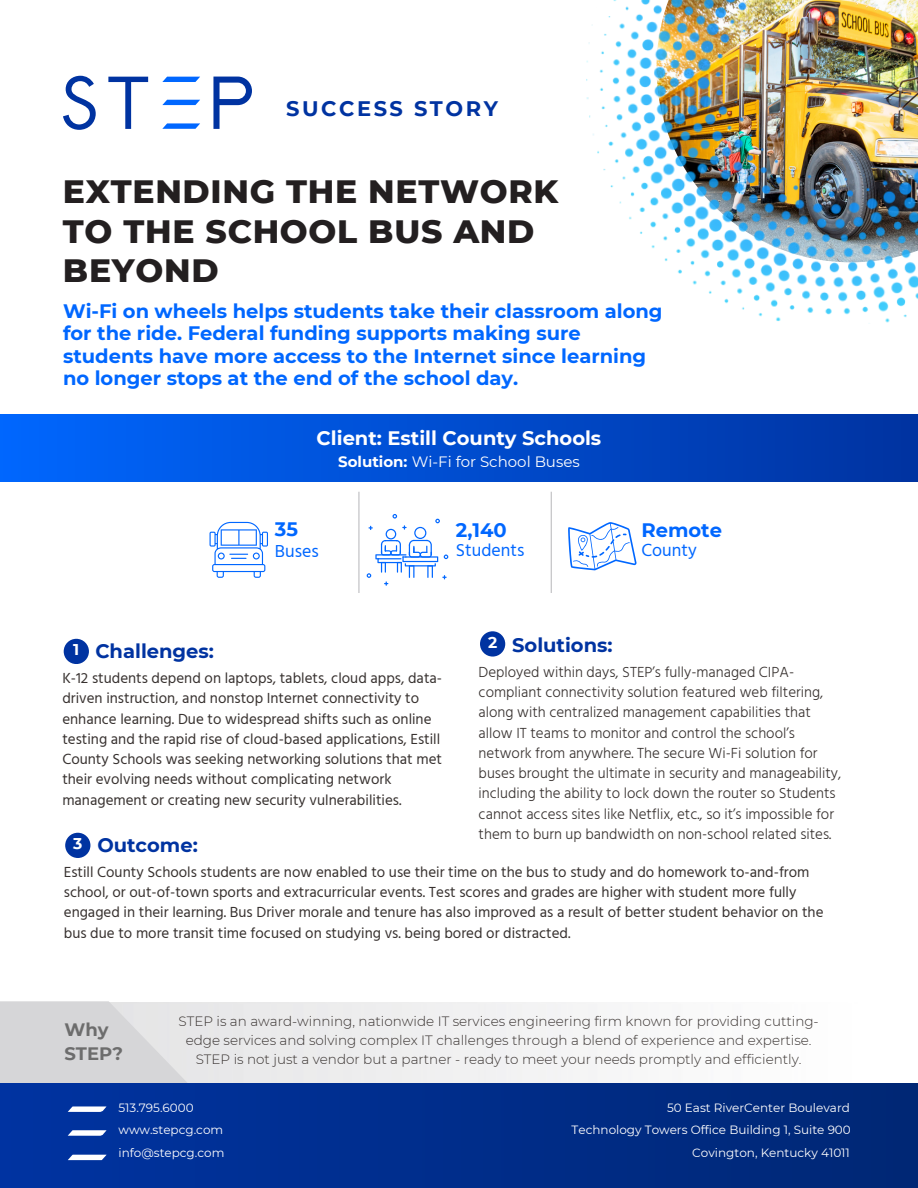
<style>
.page{position:relative;width:918px;height:1188px;background:#fff}
.page>*{position:absolute;margin:0;border:0;box-sizing:border-box;transform-origin:0 0}
.t1{font:800 33px/39.3px "Montserrat";letter-spacing:.02em;color:#231f20}
.t2{font:700 21px "Montserrat";letter-spacing:.12em;color:#0033a1}
.t3{font:700 19.5px/22.5px "Montserrat";color:#0067ff}
.t4{font:700 19.5px "Montserrat";color:#0033a1}
.t5{font:700 19.5px "Montserrat";color:#fff}
.t6{font:700 18px/23.7px "Montserrat";color:#6d6d6d}
.t7{font:17.85px "Hind";color:#0067ff}
.t8{font:700 15.6px "Montserrat";color:#fff}
.t9{font:15px/20.2px "Hind";color:#37312f}
.t10{font:300 15px/20.2px "Hind";color:#37312f}
.t11{font:15px "Montserrat";color:#fff}
.t12{font:300 13.5px/19.2px "Montserrat";color:#37312f;text-align:center}
.t13{font:12px/22.5px "Montserrat";color:#fff}
.s1{font-weight:700}
</style>
<div class="page">
<div style="left:0;top:414px;width:918px;height:67px;background:linear-gradient(to right,#0067fe,#0033a0)"></div>
<img style="left:189px;top:1002px;width:675px;height:82px">
<div style="left:64px;top:639px;width:25px;height:25px;background:#0033a1;border-radius:50%"></div>
<div style="left:65px;top:833px;width:25px;height:25px;background:#0033a1;border-radius:50%"></div>
<hr style="left:358px;top:492px;width:1px;height:101px;background:#bebec1">
<svg style="left:63px;top:76px;width:33px;height:54px"></svg>
<svg style="left:108px;top:77px;width:40px;height:52px"></svg>
<svg style="left:162px;top:77px;width:38px;height:5px"></svg>
<svg style="left:162px;top:100px;width:38px;height:5px"></svg>
<svg style="left:162px;top:123px;width:38px;height:6px"></svg>
<svg style="left:213px;top:77px;width:39px;height:52px"></svg>
<hr style="left:551px;top:492px;width:1px;height:101px;background:#bebec1">
<div style="left:480px;top:631px;width:25px;height:26px;background:#0033a1;border-radius:50%"></div>
<svg style="left:0;top:1001px;width:189px;height:83px;background:#d7d7da"></svg>
<div style="left:0;top:1084px;width:918px;height:104px;background:linear-gradient(to right,#0033a1,#002774)"></div>
<svg style="left:68px;top:1130px;width:39px;height:6px"></svg>
<svg style="left:68px;top:1106px;width:38px;height:6px"></svg>
<svg style="left:68px;top:1155px;width:39px;height:5px"></svg>
<svg style="left:210px;top:522px;width:58px;height:56px"></svg>
<svg style="left:367px;top:514px;width:81px;height:72px"></svg>
<svg style="left:568px;top:522px;width:69px;height:48px"></svg>
<img style="left:586px;top:0;width:332px;height:324px">
<p class="t2" style="left:286px;top:95px;width:213px">SUCCESS STORY</p>
<p class="t1" style="left:63px;top:172px;width:497px">EXTENDING THE NETWORK<br>TO THE SCHOOL BUS AND<br>BEYOND</p>
<p class="t3" style="left:63px;top:300px;width:601px">Wi-Fi on wheels helps students take their classroom along for the ride. Federal funding supports making sure students have more access to the Internet since learning no longer stops at the end of the school day.</p>
<p class="t5" style="left:317px;top:426px;width:286px">Client: Estill County Schools</p>
<p class="t11" style="left:338px;top:453px;width:243px"><span class="s1">Solution:</span> Wi-Fi for School Buses</p>
<p class="t8" style="left:73px;top:640px;width:8px">1</p>
<p class="t4" style="left:95px;top:639px;width:120px">Challenges:</p>
<p class="t3" style="left:456px;top:518px;width:52px">2,140</p>
<p class="t3" style="left:641px;top:518px;width:82px">Remote</p>
<p class="t3" style="left:275px;top:518px;width:25px">35</p>
<p class="t7" style="left:275px;top:540px;width:45px">Buses</p>
<p class="t7" style="left:456px;top:540px;width:70px">Students</p>
<p class="t7" style="left:641px;top:540px;width:57px">County</p>
<p class="t8" style="left:488px;top:632px;width:11px">2</p>
<p class="t4" style="left:512px;top:633px;width:102px">Solutions:</p>
<p class="t9" style="left:62px;top:668px;width:381px">K-12 students depend on laptops, tablets, cloud apps, data&shy;driven instruction, and nonstop Internet connectivity to enhance learning. Due to widespread shifts such as online testing and the rapid rise of cloud-based applications, Estill County Schools was seeking networking solutions that met their evolving needs without complicating network management or creating new security vulnerabilities.</p>
<p class="t10" style="left:479px;top:662px;width:364px">Deployed within days, STEP’s fully-managed CIPA&shy;compliant connectivity solution featured web filtering, along with centralized management capabilities that allow IT teams to monitor and control the school’s network from anywhere. The secure Wi-Fi solution for buses brought the ultimate in security and manageability, including the ability to lock down the router so Students cannot access sites like Netflix, etc., so it’s impossible for them to burn up bandwidth on non-school related sites.</p>
<p class="t9" style="left:64px;top:862px;width:761px">Estill County Schools students are now enabled to use their time on the bus to study and do homework to-and-from school, or out-of-town sports and extracurricular events. Test scores and grades are higher with student more fully engaged in their learning. Bus Driver morale and tenure has also improved as a result of better student behavior on the bus due to more transit time focused on studying vs. being bored or distracted.</p>
<p class="t8" style="left:73px;top:834px;width:11px">3</p>
<p class="t4" style="left:97px;top:833px;width:102px">Outcome:</p>
<p class="t6" style="left:64px;top:1018px;width:60px">Why<br>STEP?</p>
<p class="t12" style="left:179px;top:1012px;width:642px">STEP is an award-winning, nationwide IT services engineering firm known for providing cutting&shy;edge services and solving complex IT challenges through a blend of experience and expertise.<br>STEP is not just a vendor but a partner - ready to meet your needs promptly and efficiently.</p>
<p class="t13" style="left:118px;top:1096px;width:107px">513.795.6000 www.stepcg.com info@stepcg.com</p>
<p class="t13" style="left:667px;top:1096px;width:184px">50 East RiverCenter Boulevard</p>
<p class="t13" style="left:572px;top:1119px;width:281px;text-align:right">Technology Towers Office Building 1, Suite 900<br>Covington, Kentucky 41011</p>
</div>
